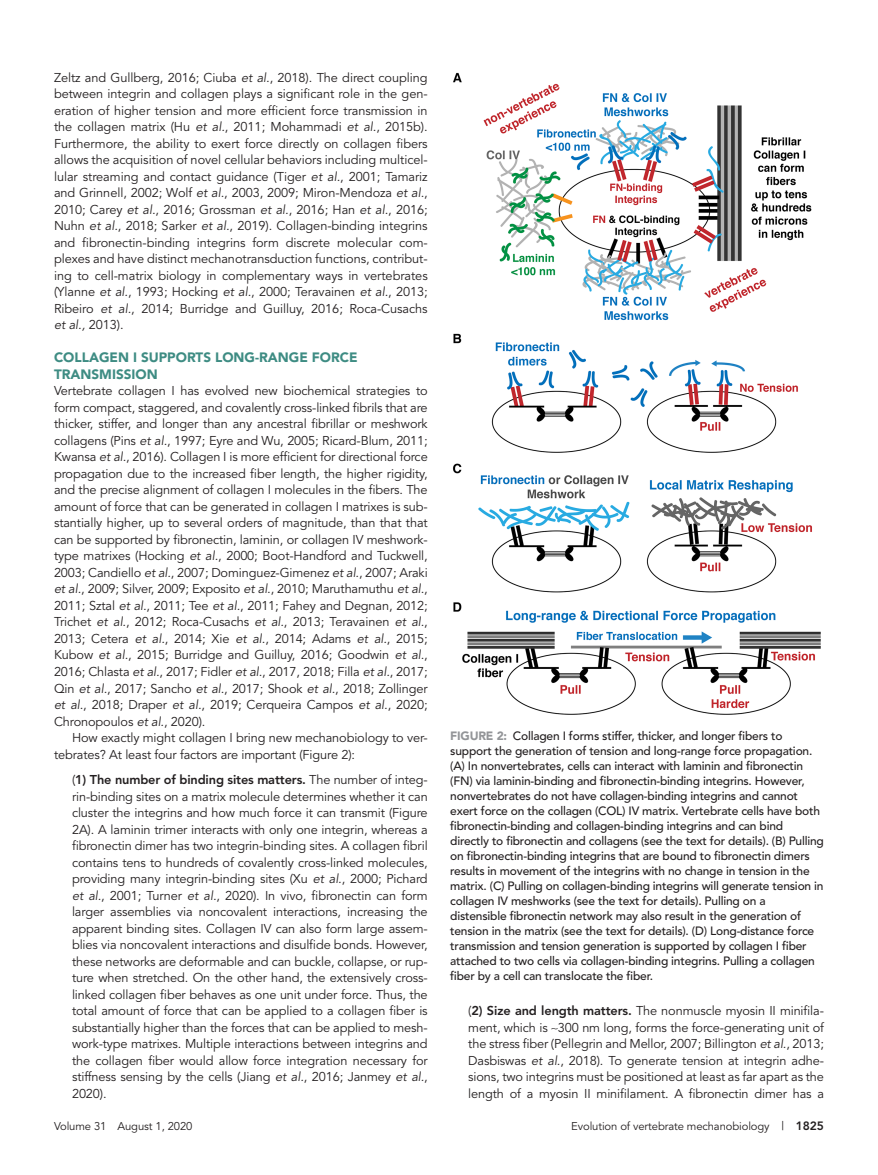
<style>
.page{position:relative;width:878px;height:1175px;background:#fff}
.page>*{position:absolute;margin:0;border:0;box-sizing:border-box;transform-origin:0 0}
.t1{font:900 13.5px/16.5px "Avenir";color:#3e8c83}
.ParaFL{font:12.75px/16.5px "Avenir";letter-spacing:-.01em;color:#231f20;text-align:justify}
.UL1_first{font:12.75px/16.5px "Avenir";letter-spacing:-.01em;color:#231f20;text-align:justify}
.UL1_middle{font:12.75px/16.5px "Avenir";letter-spacing:-.01em;color:#231f20;text-align:justify}
.Para{font:12.75px/16.5px "Avenir";letter-spacing:-.01em;color:#231f20}
.FigCaption{font:500 12px/15px "Avenir";letter-spacing:-.015em;color:#231f20}
.ParaFL-2{font:11.25px "Avenir";letter-spacing:-.01em;color:#231f20}
.s1{font-style:italic}
.s2{font-weight:800}
.s3{font-weight:900;color:#939598}
.s4{font-size:12px}
.s5{font-weight:800;font-size:12px}
</style>
<div class="page">
<img style="left:453px;top:72px;width:368px;height:643px">
<p class="ParaFL" style="left:54px;top:69px;width:375px">Zeltz and Gullberg, 2016; Ciuba <span class="s1">et al.</span>, 2018). The direct coupling between integrin and collagen plays a significant role in the gen&shy;eration of higher tension and more efficient force transmission in the collagen matrix (Hu <span class="s1">et al.</span>, 2011; Mohammadi <span class="s1">et al.</span>, 2015b).<br>Furthermore, the ability to exert force directly on collagen fibers allows the acquisition of novel cellular behaviors including multicel&shy;lular streaming and contact guidance (Tiger <span class="s1">et al.</span>, 2001; Tamariz and Grinnell, 2002; Wolf <span class="s1">et al.</span>, 2003, 2009; Miron-Mendoza <span class="s1">et al.</span>, 2010; Carey <span class="s1">et al.</span>, 2016; Grossman <span class="s1">et al.</span>, 2016; Han <span class="s1">et al.</span>, 2016; Nuhn <span class="s1">et al.</span>, 2018; Sarker <span class="s1">et al.</span>, 2019). Collagen-binding integrins and fibronectin-binding integrins form discrete molecular com&shy;plexes and have distinct mechanotransduction functions, contribut&shy;ing to cell-matrix biology in complementary ways in vertebrates (Ylanne <span class="s1">et al.</span>, 1993; Hocking <span class="s1">et al.</span>, 2000; Teravainen <span class="s1">et al.</span>, 2013; Ribeiro <span class="s1">et al.</span>, 2014; Burridge and Guilluy, 2016; Roca-Cusachs <span class="s1">et al.,</span> 2013).</p>
<h1 class="t1" style="left:54px;top:349px;width:305px">COLLAGEN I SUPPORTS LONG-RANGE FORCE<br>TRANSMISSION</h1>
<p class="ParaFL" style="left:54px;top:383px;width:375px">Vertebrate collagen I has evolved new biochemical strategies to form compact, staggered, and covalently cross-linked fibrils that are thicker, stiffer, and longer than any ancestral fibrillar or meshwork collagens (Pins <span class="s1">et al.</span>, 1997; Eyre and Wu, 2005; Ricard-Blum, 2011; Kwansa <span class="s1">et al.</span>, 2016). Collagen I is more efficient for directional force propagation due to the increased fiber length, the higher rigidity, and the precise alignment of collagen I molecules in the fibers. The amount of force that can be generated in collagen I matrixes is sub&shy;stantially higher, up to several orders of magnitude, than that that can be supported by fibronectin, laminin, or collagen IV meshwork&shy;type matrixes (Hocking <span class="s1">et al.</span>, 2000; Boot-Handford and Tuckwell, 2003; Candiello <span class="s1">et al.</span>, 2007; Dominguez-Gimenez <span class="s1">et al.</span>, 2007; Araki <span class="s1">et al.</span>, 2009; Silver, 2009; Exposito <span class="s1">et al.</span>, 2010; Maruthamuthu <span class="s1">et al.</span>, 2011; Sztal <span class="s1">et al.</span>, 2011; Tee <span class="s1">et al.</span>, 2011; Fahey and Degnan, 2012; Trichet <span class="s1">et al.</span>, 2012; Roca-Cusachs <span class="s1">et al.</span>, 2013; Teravainen <span class="s1">et al.</span>, 2013; Cetera <span class="s1">et al.</span>, 2014; Xie <span class="s1">et al.</span>, 2014; Adams <span class="s1">et al.</span>, 2015; Kubow <span class="s1">et al.</span>, 2015; Burridge and Guilluy, 2016; Goodwin <span class="s1">et al.</span>, 2016; Chlasta <span class="s1">et al.</span>, 2017; Fidler <span class="s1">et al.</span>, 2017, 2018; Filla <span class="s1">et al.</span>, 2017; Qin <span class="s1">et al.</span>, 2017; Sancho <span class="s1">et al.</span>, 2017; Shook <span class="s1">et al.</span>, 2018; Zollinger <span class="s1">et al.</span>, 2018; Draper <span class="s1">et al.</span>, 2019; Cerqueira Campos <span class="s1">et al.</span>, 2020; Chronopoulos <span class="s1">et al.</span>, 2020).</p>
<p class="Para" style="left:54px;top:729px;width:375px;text-indent:18px">How exactly might collagen I bring new mechanobiology to ver&shy;tebrates? At least four factors are important (Figure 2):</p>
<p class="UL1_first" style="left:72px;top:771px;width:357px">(<span class="s2">1) The number of binding sites matters.</span> The number of integ&shy;rin-binding sites on a matrix molecule determines whether it can cluster the integrins and how much force it can transmit (Figure 2A). A laminin trimer interacts with only one integrin, whereas a fibronectin dimer has two integrin-binding sites. A collagen fibril contains tens to hundreds of covalently cross-linked molecules, providing many integrin-binding sites (Xu <span class="s1">et al.</span>, 2000; Pichard <span class="s1">et al.</span>, 2001; Turner <span class="s1">et al.</span>, 2020). In vivo, fibronectin can form larger assemblies via noncovalent interactions, increasing the apparent binding sites. Collagen IV can also form large assem&shy;blies via noncovalent interactions and disulfide bonds. However, these networks are deformable and can buckle, collapse, or rup&shy;ture when stretched. On the other hand, the extensively cross&shy;linked collagen fiber behaves as one unit under force. Thus, the total amount of force that can be applied to a collagen fiber is substantially higher than the forces that can be applied to mesh&shy;work-type matrixes. Multiple interactions between integrins and the collagen fiber would allow force integration necessary for stiffness sensing by the cells (Jiang <span class="s1">et al.</span>, 2016; Janmey <span class="s1">et al.</span>, 2020).</p>
<p class="FigCaption" style="left:450px;top:728px;width:375px"><span class="s3">FIGURE 2:</span> Collagen I forms stiffer, thicker, and longer fibers to support the generation of tension and long-range force propagation. (A) In nonvertebrates, cells can interact with laminin and fibronectin (FN) via laminin-binding and fibronectin-binding integrins. However, nonvertebrates do not have collagen-binding integrins and cannot exert force on the collagen (COL) IV matrix. Vertebrate cells have both fibronectin-binding and collagen-binding integrins and can bind directly to fibronectin and collagens (see the text for details). (B) Pulling on fibronectin-binding integrins that are bound to fibronectin dimers results in movement of the integrins with no change in tension in the matrix. (C) Pulling on collagen-binding integrins will generate tension in collagen IV meshworks (see the text for details). Pulling on a distensible fibronectin network may also result in the generation of tension in the matrix (see the text for details). (D) Long-distance force transmission and tension generation is supported by collagen I fiber attached to two cells via collagen-binding integrins. Pulling a collagen fiber by a cell can translocate the fiber.</p>
<p class="UL1_middle" style="left:468px;top:1003px;width:357px">(<span class="s2">2) Size and length matters.</span> The nonmuscle myosin II minifila&shy;ment, which is ∼300 nm long, forms the force-generating unit of the stress fiber (Pellegrin and Mellor, 2007; Billington <span class="s1">et al.</span>, 2013; Dasbiswas <span class="s1">et al.</span>, 2018). To generate tension at integrin adhe&shy;sions, two integrins must be positioned at least as far apart as the length of a myosin II minifilament. A fibronectin dimer has a</p>
<p class="ParaFL-2" style="left:54px;top:1119px;width:140px">Volume 31 August 1, 2020</p>
<p class="ParaFL-2" style="left:571px;top:1119px;width:254px">Evolution of vertebrate mechanobiology <span class="s4">|</span> <span class="s5">1825</span></p>
</div>
